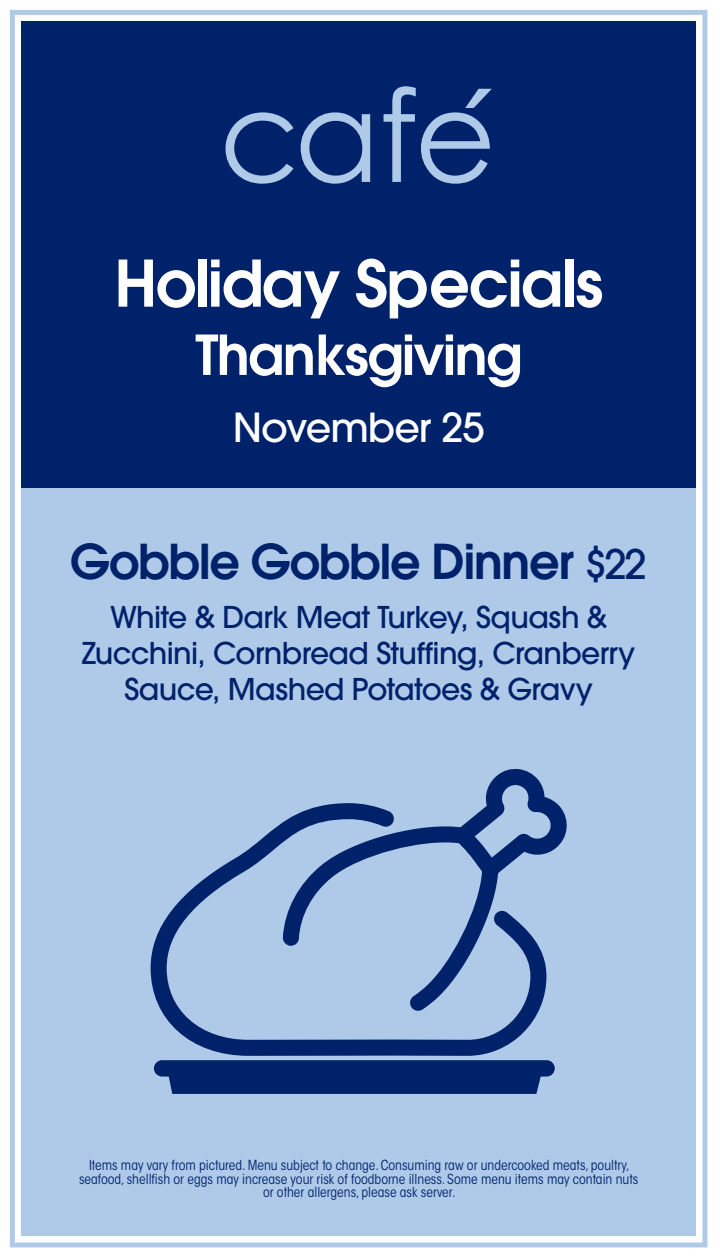
<style>
.page{position:relative;width:720px;height:1260px;background:#fff}
.page>*{position:absolute;margin:0;border:0;box-sizing:border-box;transform-origin:0 0}
.t1{font:600 63.75px "Avant Garde LT";letter-spacing:-.025em;color:#fff}
.t2{font:600 54.5px "Avant Garde LT";letter-spacing:-.025em;color:#fff}
.t3{font:600 47.75px "Avant Garde LT";letter-spacing:-.025em;color:#00226b}
.t4{font:500 39.75px "ITC Avant Garde Pro";letter-spacing:-.025em;color:#fff}
.t5{font:500 29.75px/35.8px "ITC Avant Garde Pro";letter-spacing:-.02em;color:#00226b;text-align:center}
.t6{font:condensed 13.75px/13.8px "ITC Avant Garde Std";color:#00226b;text-align:center}
.s1{font-family:"ITC Avant Garde Pro";font-weight:500;font-size:40.5px}
</style>
<div class="page">
<div style="left:21px;top:25px;width:675px;height:1211px;background:#afcae9"></div>
<div style="left:10px;top:10px;width:697px;height:1237px;border:5px solid #afcae9"></div>
<div style="left:21px;top:21px;width:675px;height:467px;background:#00226b"></div>
<svg style="left:151px;top:803px;width:395px;height:253px"></svg>
<svg style="left:283px;top:821px;width:215px;height:190px"></svg>
<svg style="left:454px;top:768px;width:113px;height:109px"></svg>
<div style="left:154px;top:1060px;width:401px;height:17px;background:#00226b;border-radius:8px"></div>
<svg style="left:226px;top:112px;width:67px;height:72px"></svg>
<svg style="left:301px;top:112px;width:69px;height:72px"></svg>
<svg style="left:384px;top:86px;width:108px;height:98px"></svg>
<h1 class="t1" style="left:114px;top:242px;width:491px">Holiday Specials</h1>
<h2 class="t2" style="left:195px;top:319px;width:328px">Thanksgiving</h2>
<h3 class="t4" style="left:233px;top:402px;width:253px">November 25</h3>
<h3 class="t3" style="left:70px;top:530px;width:578px">Gobble Gobble Dinner <span class="s1">$22</span></h3>
<h3 class="t5" style="left:82px;top:599px;width:555px">White &amp; Dark Meat Turkey, Squash &amp;<br>Zucchini, Cornbread Stuffing, Cranberry<br>Sauce, Mashed Potatoes &amp; Gravy</h3>
<p class="t6" style="left:79px;top:1158px;width:561px">Items may vary from pictured. Menu subject to change. Consuming raw or undercooked meats, poultry, seafood, shellfish or eggs may increase your risk of foodborne illness. Some menu items may contain nuts or other allergens, please ask server.</p>
</div>
